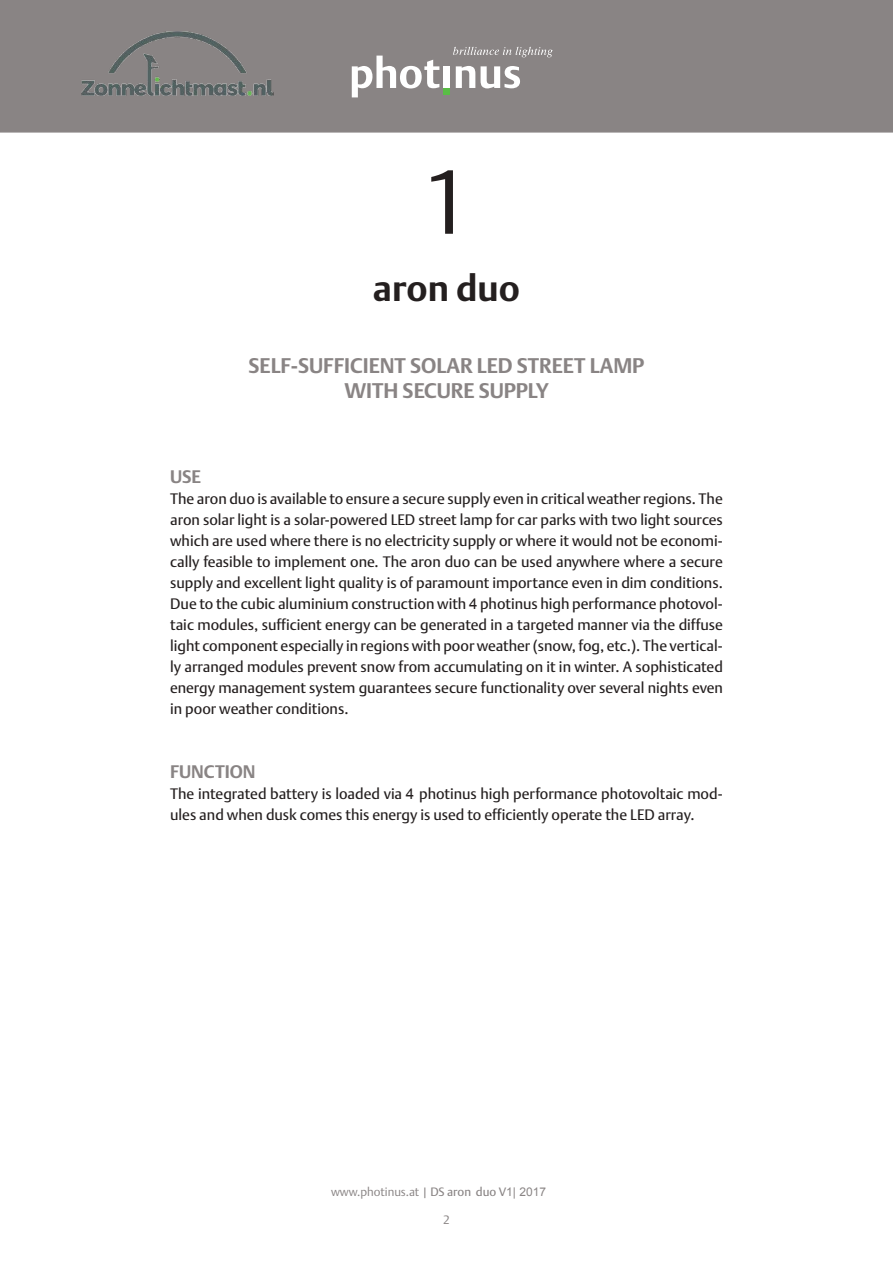
<style>
.page{position:relative;width:893px;height:1263px;background:#fff}
.page>*{position:absolute;margin:0;border:0;box-sizing:border-box;transform-origin:0 0}
.t1{font:300 89.1px "DTL Argo T";color:#241f1f}
.t2{font:700 36px "DTL Argo ST";color:#241f1f}
.t3{font:700 21px/25.2px "DTL Argo ST";color:#898484;text-align:center}
.t4{font:700 18px "DTL Argo ST";color:#898484}
.t5{font:15px/21px "DTL Argo ST";color:#241f1f;text-align:justify}
.t6{font:300 12px "DTL Argo T";color:#898484}
.s1{font-family:"Arial"}
.s2{font-family:"DTL Argo ST";font-weight:400}
.s3{font-family:"Arial";font-weight:400}
</style>
<div class="page">
<div style="left:0;top:0;width:893px;height:133px;background:#898484;border:2px solid #898484"></div>
<svg style="left:352px;top:47px;width:201px;height:50px"></svg>
<img style="left:81px;top:32px;width:193px;height:63px">
<h1 class="t1" style="left:422px;top:149px;width:51px">1</h1>
<h2 class="t2" style="left:373px;top:267px;width:149px">aron duo</h2>
<h3 class="t3" style="left:249px;top:353px;width:397px">SELF-SUFFICIENT SOLAR LED STREET LAMP<br>WITH SECURE SUPPLY</h3>
<p class="t4" style="left:170px;top:466px;width:33px">USE</p>
<p class="t5" style="left:170px;top:488px;width:554px">The aron duo is available to ensure a secure supply even in critical weather regions. The aron solar light is a solar-powered LED street lamp for car parks with two light sources which are used where there is no electricity supply or where it would not be economi&shy;cally feasible to implement one. The aron duo can be used anywhere where a secure supply and excellent light quality is of paramount importance even in dim conditions.<br>Due to the cubic aluminium construction with <span class="s1">4</span> photinus high performance photovol&shy;taic modules, sufficient energy can be generated in a targeted manner via the diffuse light component especially in regions with poor weather (snow, fog, etc.). The vertical&shy;ly arranged modules prevent snow from accumulating on it in winter. A sophisticated energy management system guarantees secure functionality over several nights even in poor weather conditions.</p>
<p class="t4" style="left:170px;top:760px;width:87px">FUNCTION</p>
<p class="t5" style="left:170px;top:783px;width:554px">The integrated battery is loaded via <span class="s1">4</span> photinus high performance photovoltaic mod&shy;ules and when dusk comes this energy is used to efficiently operate the LED array.</p>
<p class="t6" style="left:331px;top:1184px;width:217px">www.photinus.at | <span class="s2">DS aron duo V</span><span class="s3">1| 2017</span></p>
<p class="t6" style="left:443px;top:1212px;width:8px">2</p>
</div>
